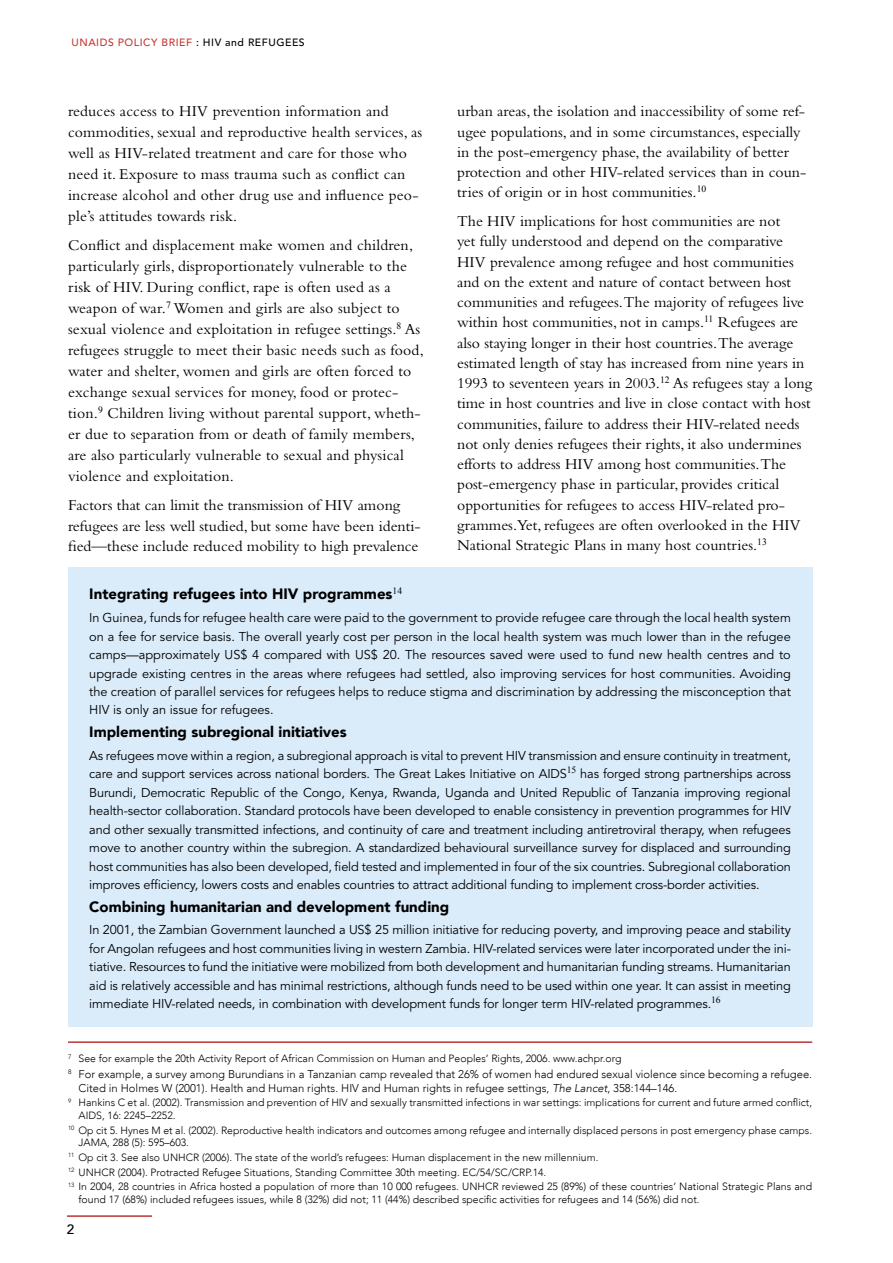
<style>
.page{position:relative;width:893px;height:1263px;background:#fff}
.page>*{position:absolute;margin:0;border:0;box-sizing:border-box;transform-origin:0 0}
.body{font:15.75px/20.2px "Bembo";color:#000}
.italic_box_title{font:900 15px "Avenir LT";color:#000}
.t1{font:500 13.5px "Avenir LT";color:#000}
.box_body{font:12.75px/18.5px "Avenir";letter-spacing:-.01em;color:#000;text-align:justify}
.Foot_Notes{font:300 11.25px/13.5px "Avenir LT";color:#000}
.Foot_Notes-2{font:300 10.5px/12.6px "Avenir LT";color:#000}
.Foo_Note_Lined{font:300 10.5px "Avenir LT";color:#000}
.H2_title{font:500 10.5px "Avenir";letter-spacing:.05em;color:#c43935}
.s1{color:#000}
.s2{font-style:italic}
</style>
<div class="page">
<hr style="left:67px;top:1215px;width:85px;height:2px;background:#bd3435">
<hr style="left:68px;top:1041px;width:744px;height:2px;background:#bd3435">
<div style="left:68px;top:568px;width:744px;height:459px;background:#daebfa"></div>
<p class="H2_title" style="left:72px;top:37px;width:235px">UNAIDS POLICY BRIEF <span class="s1">: HIV and REFUGEES</span></p>
<p class="body" style="left:68px;top:101px;width:356px;line-height:21px">reduces access to HIV prevention information and commodities, sexual and reproductive health services, as well as HIV-related treatment and care for those who need it. Exposure to mass trauma such as conflict can increase alcohol and other drug use and influence peo&shy;ple’s attitudes towards risk.</p>
<p class="body" style="left:68px;top:235px;width:357px;line-height:21px">Conflict and displacement make women and children, particularly girls, disproportionately vulnerable to the risk of HIV. During conflict, rape is often used as a weapon of war.<sup>7</sup> Women and girls are also subject to sexual violence and exploitation in refugee settings.<sup>8</sup> As refugees struggle to meet their basic needs such as food, water and shelter, women and girls are often forced to exchange sexual services for money, food or protec&shy;tion.<sup>9</sup> Children living without parental support, wheth&shy;er due to separation from or death of family members, are also particularly vulnerable to sexual and physical violence and exploitation.</p>
<p class="body" style="left:68px;top:494px;width:354px;line-height:20.7px">Factors that can limit the transmission of HIV among refugees are less well studied, but some have been identi&shy;fied—these include reduced mobility to high prevalence</p>
<p class="body" style="left:457px;top:101px;width:351px">urban areas, the isolation and inaccessibility of some ref&shy;ugee populations, and in some circumstances, especially in the post-emergency phase, the availability of better protection and other HIV-related services than in coun&shy;tries of origin or in host communities.<sup>10</sup></p>
<p class="body" style="left:457px;top:211px;width:357px">The HIV implications for host communities are not<br>yet fully understood and depend on the comparative HIV prevalence among refugee and host communities and on the extent and nature of contact between host communities and refugees.The majority of refugees live within host communities, not in camps.<sup>11</sup> Refugees are also staying longer in their host countries.The average estimated length of stay has increased from nine years in 1993 to seventeen years in 2003.<sup>12</sup> As refugees stay a long time in host countries and live in close contact with host communities, failure to address their HIV-related needs not only denies refugees their rights, it also undermines efforts to address HIV among host communities.The post-emergency phase in particular, provides critical opportunities for refugees to access HIV-related pro&shy;grammes.Yet, refugees are often overlooked in the HIV National Strategic Plans in many host countries.<sup>13</sup></p>
<p class="italic_box_title" style="left:89px;top:585px;width:314px">Integrating refugees into HIV programmes<sup>14</sup></p>
<p class="box_body" style="left:89px;top:609px;width:703px">In Guinea, funds for refugee health care were paid to the government to provide refugee care through the local health system on a fee for service basis. The overall yearly cost per person in the local health system was much lower than in the refugee camps—approximately US$ 4 compared with US$ 20. The resources saved were used to fund new health centres and to upgrade existing centres in the areas where refugees had settled, also improving services for host communities. Avoiding the creation of parallel services for refugees helps to reduce stigma and discrimination by addressing the misconception that HIV is only an issue for refugees.</p>
<p class="italic_box_title" style="left:89px;top:723px;width:259px">Implementing subregional initiatives</p>
<p class="box_body" style="left:89px;top:746px;width:703px">As refugees move within a region, a subregional approach is vital to prevent HIV transmission and ensure continuity in treatment, care and support services across national borders. The Great Lakes Initiative on AIDS<sup>15</sup> has forged strong partnerships across Burundi, Democratic Republic of the Congo, Kenya, Rwanda, Uganda and United Republic of Tanzania improving regional health-sector collaboration. Standard protocols have been developed to enable consistency in prevention programmes for HIV and other sexually transmitted infections, and continuity of care and treatment including antiretroviral therapy, when refugees move to another country within the subregion. A standardized behavioural surveillance survey for displaced and surrounding host communities has also been developed, field tested and implemented in four of the six countries. Subregional collaboration improves efficiency, lowers costs and enables countries to attract additional funding to implement cross-border activities.</p>
<p class="italic_box_title" style="left:89px;top:897px;width:361px">Combining humanitarian and development funding</p>
<p class="box_body" style="left:89px;top:921px;width:703px">In 2001, the Zambian Government launched a US$ 25 million initiative for reducing poverty, and improving peace and stability for Angolan refugees and host communities living in western Zambia. HIV-related services were later incorporated under the ini&shy;tiative. Resources to fund the initiative were mobilized from both development and humanitarian funding streams. Humanitarian aid is relatively accessible and has minimal restrictions, although funds need to be used within one year. It can assist in meeting immediate HIV-related needs, in combination with development funds for longer term HIV-related programmes.<sup>16</sup></p>
<p class="Foo_Note_Lined" style="left:68px;top:1052px;width:555px"><sup>7</sup> See for example the 20th Activity Report of African Commission on Human and Peoples’ Rights, 2006. www.achpr.org</p>
<p class="Foot_Notes" style="left:79px;top:1067px;width:735px;text-indent:-10px"><sup>8</sup> For example, a survey among Burundians in a Tanzanian camp revealed that 26% of women had endured sexual violence since becoming a refugee.<br>Cited in Holmes W (2001). Health and Human rights. HIV and Human rights in refugee settings, <span class="s2">The Lancet</span>, 358:144–146.</p>
<p class="Foot_Notes-2" style="left:79px;top:1096px;width:735px;text-indent:-10px"><sup>9</sup> Hankins C et al. (2002). Transmission and prevention of HIV and sexually transmitted infections in war settings: implications for current and future armed conflict,<br>AIDS, 16: 2245–2252.</p>
<p class="Foot_Notes-2" style="left:79px;top:1124px;width:735px;text-indent:-10px"><sup>10</sup> Op cit 5. Hynes M et al. (2002). Reproductive health indicators and outcomes among refugee and internally displaced persons in post emergency phase camps.<br>JAMA, 288 (5): 595–603.</p>
<p class="Foot_Notes-2" style="left:68px;top:1151px;width:532px"><sup>11</sup> Op cit 3. See also UNHCR (2006). The state of the world’s refugees: Human displacement in the new millennium.</p>
<p class="Foot_Notes-2" style="left:68px;top:1166px;width:480px"><sup>12</sup> UNHCR (2004). Protracted Refugee Situations, Standing Committee 30th meeting. EC/54/SC/CRP.14.</p>
<p class="Foot_Notes-2" style="left:79px;top:1180px;width:735px;text-indent:-10px"><sup>13</sup> In 2004, 28 countries in Africa hosted a population of more than 10 000 refugees. UNHCR reviewed 25 (89%) of these countries’ National Strategic Plans and found 17 (68%) included refugees issues, while 8 (32%) did not; 11 (44%) described specific activities for refugees and 14 (56%) did not.</p>
<p class="t1" style="left:67px;top:1221px;width:9px">2</p>
</div>
